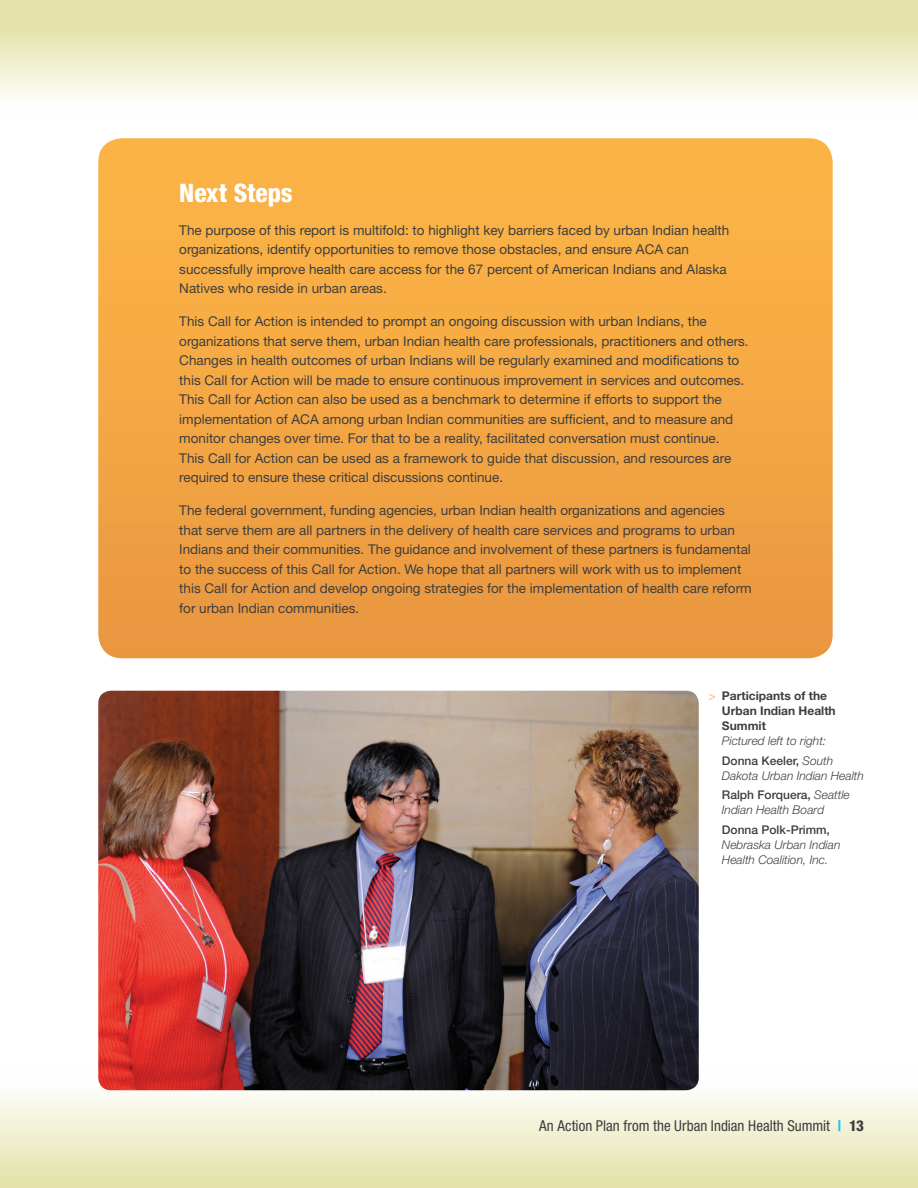
<style>
.page{position:relative;width:918px;height:1188px;background:#fff}
.page>*{position:absolute;margin:0;border:0;box-sizing:border-box;transform-origin:0 0}
.h2_b{font:800 condensed 25.5px "Helvetica Neue";color:#fff}
.t1{font:condensed 15px "Helvetica Neue";letter-spacing:.005em;color:#3e3e3f}
.body_b{font:13.5px/19.5px "Helvetica Neue";color:#3e3e3f}
.Image_caption{font:italic 300 12px/15px "Helvetica Neue";color:#3e3e3f}
.Image_caption-2{font:700 12px/15px "Helvetica Neue";color:#3e3e3f}
.s1{font-weight:400;color:#fbb345}
.s2{font-weight:300;font-style:italic}
.s3{font-weight:500;font-style:normal}
.s4{font-weight:800;color:#2bc0ee}
.s5{font-weight:800}
</style>
<div class="page">
<div style="left:0;top:1067px;width:918px;height:121px;background:linear-gradient(to bottom,#fff,#e2e2a7)"></div>
<div style="left:0;top:0;width:918px;height:119px;background:linear-gradient(to bottom,#dede9a,#fff)"></div>
<svg style="left:98px;top:138px;width:735px;height:520px;background:#f3a643"></svg>
<img style="left:98px;top:691px;width:601px;height:399px">
<p class="h2_b" style="left:179px;top:177px;width:115px">Next Steps</p>
<p class="body_b" style="left:179px;top:220px;width:552px">The purpose of this report is multifold: to highlight key barriers faced by urban Indian health organizations, identify opportunities to remove those obstacles, and ensure ACA can successfully improve health care access for the 67 percent of American Indians and Alaska Natives who reside in urban areas.</p>
<p class="body_b" style="left:179px;top:311px;width:571px">This Call for Action is intended to prompt an ongoing discussion with urban Indians, the organizations that serve them, urban Indian health care professionals, practitioners and others.<br>Changes in health outcomes of urban Indians will be regularly examined and modifications to this Call for Action will be made to ensure continuous improvement in services and outcomes.<br>This Call for Action can also be used as a benchmark to determine if efforts to support the implementation of ACA among urban Indian communities are sufficient, and to measure and monitor changes over time. For that to be a reality, facilitated conversation must continue.<br>This Call for Action can be used as a framework to guide that discussion, and resources are required to ensure these critical discussions continue.</p>
<p class="body_b" style="left:179px;top:500px;width:574px">The federal government, funding agencies, urban Indian health organizations and agencies<br>that serve them are all partners in the delivery of health care services and programs to urban Indians and their communities. The guidance and involvement of these partners is fundamental to the success of this Call for Action. We hope that all partners will work with us to implement this Call for Action and develop ongoing strategies for the implementation of health care reform for urban Indian communities.</p>
<p class="Image_caption-2" style="left:722px;top:688px;width:115px;text-indent:-14px"><span class="s1">&gt;</span> Participants of the<br>Urban Indian Health<br>Summit<br><span class="s2">Pictured left to right:</span></p>
<p class="Image_caption" style="left:722px;top:753px;width:144px"><span class="s3">Donna Keeler,</span> South<br>Dakota Urban Indian Health</p>
<p class="Image_caption" style="left:722px;top:787px;width:129px"><span class="s3">Ralph Forquera,</span> Seattle<br>Indian Health Board</p>
<p class="Image_caption" style="left:722px;top:822px;width:120px"><span class="s3">Donna Polk-Primm,<br></span>Nebraska Urban Indian<br>Health Coalition, Inc.</p>
<p class="t1" style="left:539px;top:1117px;width:326px">An Action Plan from the Urban Indian Health Summit <span class="s4">|</span> <span class="s5">13</span></p>
</div>
